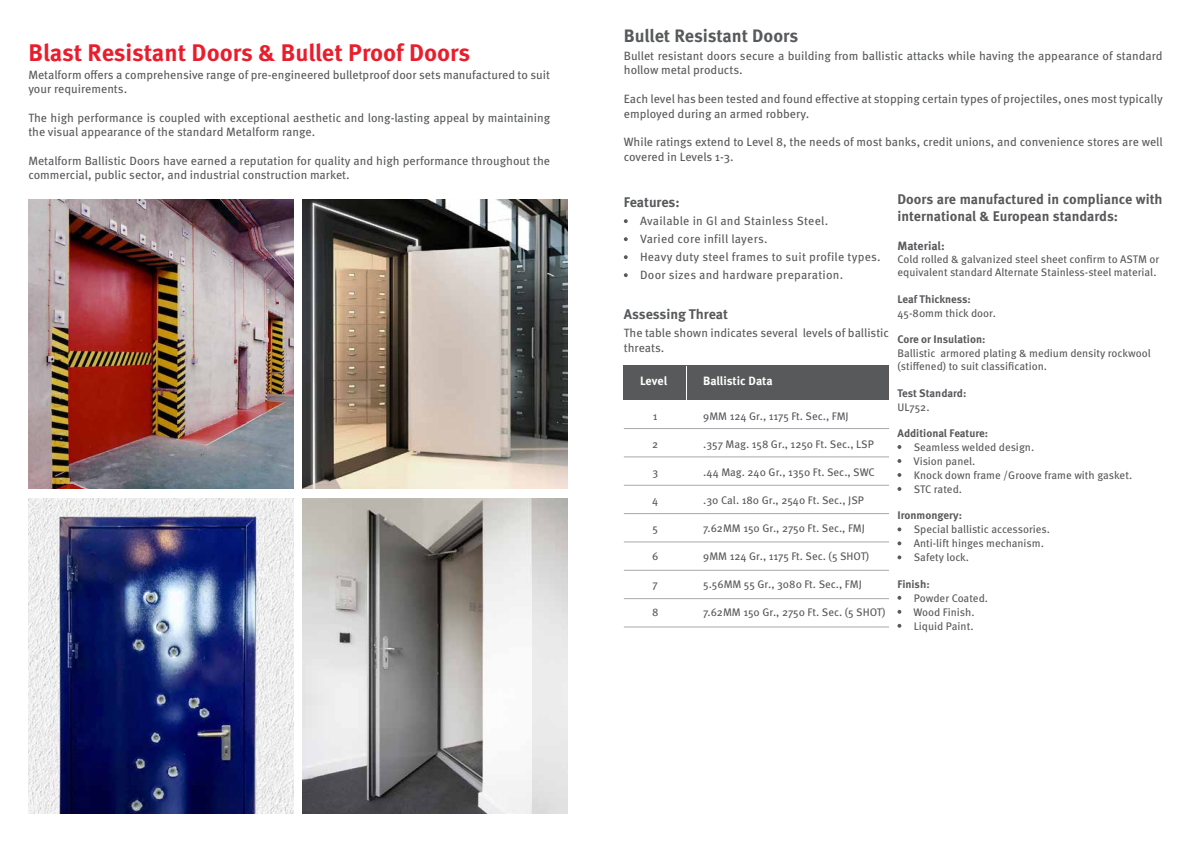
<style>
.page{position:relative;width:1191px;height:842px;background:#fff}
.page>*{position:absolute;margin:0;border:0;box-sizing:border-box;transform-origin:0 0}
.t1{font:700 24px "Meta OT";letter-spacing:-.005em;color:#ea1d2c}
.t2{font:700 18px "Meta OT";letter-spacing:-.005em;color:#58595b}
.t3{font:700 14px/16.8px "Meta OT";color:#58595b}
.t4{font:12px/14.4px "Meta OT";color:#58595b}
.t5{font:12px/18px "Meta OT";letter-spacing:.02em;color:#58595b}
.t6{font:700 12px "Meta OT";letter-spacing:-.005em;color:#fffffb}
.t7{font:700 12px "Meta OT";letter-spacing:-.005em;color:#58595b}
.t8{font:11px/14px "Meta OT";color:#58595b}
.t9{font:700 11px "Meta OT";color:#58595b}
</style>
<div class="page">
<img style="left:302px;top:199px;width:265px;height:289px">
<img style="left:28px;top:499px;width:265px;height:315px">
<img style="left:302px;top:499px;width:265px;height:315px">
<img style="left:28px;top:199px;width:265px;height:289px">
<svg style="left:897px;top:445px;width:4px;height:4px"></svg>
<svg style="left:897px;top:459px;width:4px;height:4px"></svg>
<svg style="left:897px;top:473px;width:4px;height:4px"></svg>
<svg style="left:897px;top:487px;width:4px;height:4px"></svg>
<svg style="left:897px;top:527px;width:4px;height:4px"></svg>
<svg style="left:897px;top:541px;width:4px;height:4px"></svg>
<svg style="left:897px;top:555px;width:4px;height:4px"></svg>
<svg style="left:897px;top:596px;width:4px;height:4px"></svg>
<svg style="left:897px;top:610px;width:4px;height:4px"></svg>
<svg style="left:897px;top:624px;width:4px;height:4px"></svg>
<svg style="left:624px;top:219px;width:4px;height:4px"></svg>
<svg style="left:624px;top:237px;width:4px;height:4px"></svg>
<svg style="left:624px;top:255px;width:4px;height:4px"></svg>
<svg style="left:624px;top:273px;width:4px;height:4px"></svg>
<div style="left:624px;top:366px;width:265px;height:34px;background:#58595b"></div>
<hr style="left:686px;top:366px;width:1px;height:34px;background:#fff">
<hr style="left:624px;top:428px;width:265px;height:1px;background:#a7a9ac">
<hr style="left:624px;top:457px;width:265px;height:1px;background:#a7a9ac">
<hr style="left:624px;top:485px;width:265px;height:1px;background:#a7a9ac">
<hr style="left:624px;top:513px;width:265px;height:1px;background:#a7a9ac">
<hr style="left:624px;top:542px;width:265px;height:1px;background:#a7a9ac">
<hr style="left:624px;top:570px;width:265px;height:1px;background:#a7a9ac">
<hr style="left:624px;top:598px;width:265px;height:1px;background:#a7a9ac">
<hr style="left:624px;top:627px;width:265px;height:1px;background:#a7a9ac">
<h1 class="t1" style="left:28px;top:37px;width:443px">Blast Resistant Doors &amp; Bullet Proof Doors</h1>
<p class="t4" style="left:28px;top:67px;width:523px">Metalform offers a comprehensive range of pre-engineered bulletproof door sets manufactured to suit your requirements.</p>
<p class="t4" style="left:28px;top:111px;width:523px">The high performance is coupled with exceptional aesthetic and long-lasting appeal by maintaining the visual appearance of the standard Metalform range.</p>
<p class="t4" style="left:28px;top:154px;width:523px">Metalform Ballistic Doors have earned a reputation for quality and high performance throughout the commercial, public sector, and industrial construction market.</p>
<h2 class="t2" style="left:624px;top:24px;width:176px">Bullet Resistant Doors</h2>
<p class="t4" style="left:624px;top:49px;width:540px">Bullet resistant doors secure a building from ballistic attacks while having the appearance of standard hollow metal products.</p>
<p class="t4" style="left:624px;top:92px;width:540px">Each level has been tested and found effective at stopping certain types of projectiles, ones most typically employed during an armed robbery.</p>
<p class="t4" style="left:624px;top:135px;width:540px">While ratings extend to Level 8, the needs of most banks, credit unions, and convenience stores are well covered in Levels 1-3.</p>
<p class="t3" style="left:624px;top:194px;width:57px">Features:</p>
<p class="t5" style="left:640px;top:212px;width:242px">Available in Gl and Stainless Steel.<br>Varied core infill layers.<br>Heavy duty steel frames to suit profile types.<br>Door sizes and hardware preparation.</p>
<p class="t3" style="left:624px;top:306px;width:106px">Assessing Threat</p>
<p class="t4" style="left:624px;top:326px;width:267px">The table shown indicates several levels of ballistic threats.</p>
<p class="t3" style="left:897px;top:191px;width:267px">Doors are manufactured in compliance with international &amp; European standards:</p>
<p class="t7" style="left:897px;top:238px;width:49px">Material:</p>
<p class="t8" style="left:897px;top:253px;width:263px;line-height:13.2px">Cold rolled &amp; galvanized steel sheet confirm to ASTM or equivalent standard Alternate Stainless-steel material.</p>
<p class="t9" style="left:897px;top:292px;width:75px">Leaf Thickness:</p>
<p class="t8" style="left:897px;top:306px;width:100px">45-80mm thick door.</p>
<p class="t9" style="left:897px;top:332px;width:89px">Core or Insulation:</p>
<p class="t8" style="left:897px;top:347px;width:255px;line-height:13.2px">Ballistic armored plating &amp; medium density rockwool (stiffened) to suit classification.</p>
<p class="t9" style="left:897px;top:386px;width:70px">Test Standard:</p>
<p class="t8" style="left:897px;top:400px;width:34px">UL752.</p>
<p class="t9" style="left:897px;top:426px;width:92px">Additional Feature:</p>
<p class="t8" style="left:913px;top:440px;width:220px">Seamless welded design.<br>Vision panel.<br>Knock down frame /Groove frame with gasket.<br>STC rated.</p>
<p class="t9" style="left:897px;top:508px;width:66px">Ironmongery:</p>
<p class="t8" style="left:913px;top:523px;width:138px">Special ballistic accessories.<br>Anti-lift hinges mechanism.<br>Safety lock.</p>
<p class="t9" style="left:897px;top:577px;width:34px">Finish:</p>
<p class="t8" style="left:913px;top:591px;width:76px">Powder Coated.<br>Wood Finish.<br>Liquid Paint.</p>
<p class="t6" style="left:640px;top:374px;width:28px">Level</p>
<p class="t6" style="left:703px;top:374px;width:71px">Ballistic Data</p>
<p class="t8" style="left:703px;top:410px;width:147px">9MM 124 Gr., 1175 Ft. Sec., FMJ</p>
<p class="t8" style="left:703px;top:438px;width:172px">.357 Mag. 158 Gr., 1250 Ft. Sec., LSP</p>
<p class="t8" style="left:703px;top:466px;width:173px">.44 Mag. 240 Gr., 1350 Ft. Sec., SWC</p>
<p class="t8" style="left:703px;top:494px;width:162px">.30 Cal. 180 Gr., 2540 Ft. Sec., JSP</p>
<p class="t8" style="left:703px;top:522px;width:163px">7.62MM 150 Gr., 2750 Ft. Sec., FMJ</p>
<p class="t8" style="left:703px;top:550px;width:167px">9MM 124 Gr., 1175 Ft. Sec. (5 SHOT)</p>
<p class="t8" style="left:703px;top:578px;width:160px">5.56MM 55 Gr., 3080 Ft. Sec., FMJ</p>
<p class="t8" style="left:703px;top:606px;width:184px">7.62MM 150 Gr., 2750 Ft. Sec. (5 SHOT)</p>
<p class="t8" style="left:653px;top:410px;width:6px">1</p>
<p class="t8" style="left:652px;top:438px;width:8px">2</p>
<p class="t8" style="left:652px;top:466px;width:7px">3</p>
<p class="t8" style="left:652px;top:494px;width:8px">4</p>
<p class="t8" style="left:652px;top:522px;width:7px">5</p>
<p class="t8" style="left:652px;top:550px;width:8px">6</p>
<p class="t8" style="left:652px;top:578px;width:7px">7</p>
<p class="t8" style="left:652px;top:606px;width:8px">8</p>
</div>
